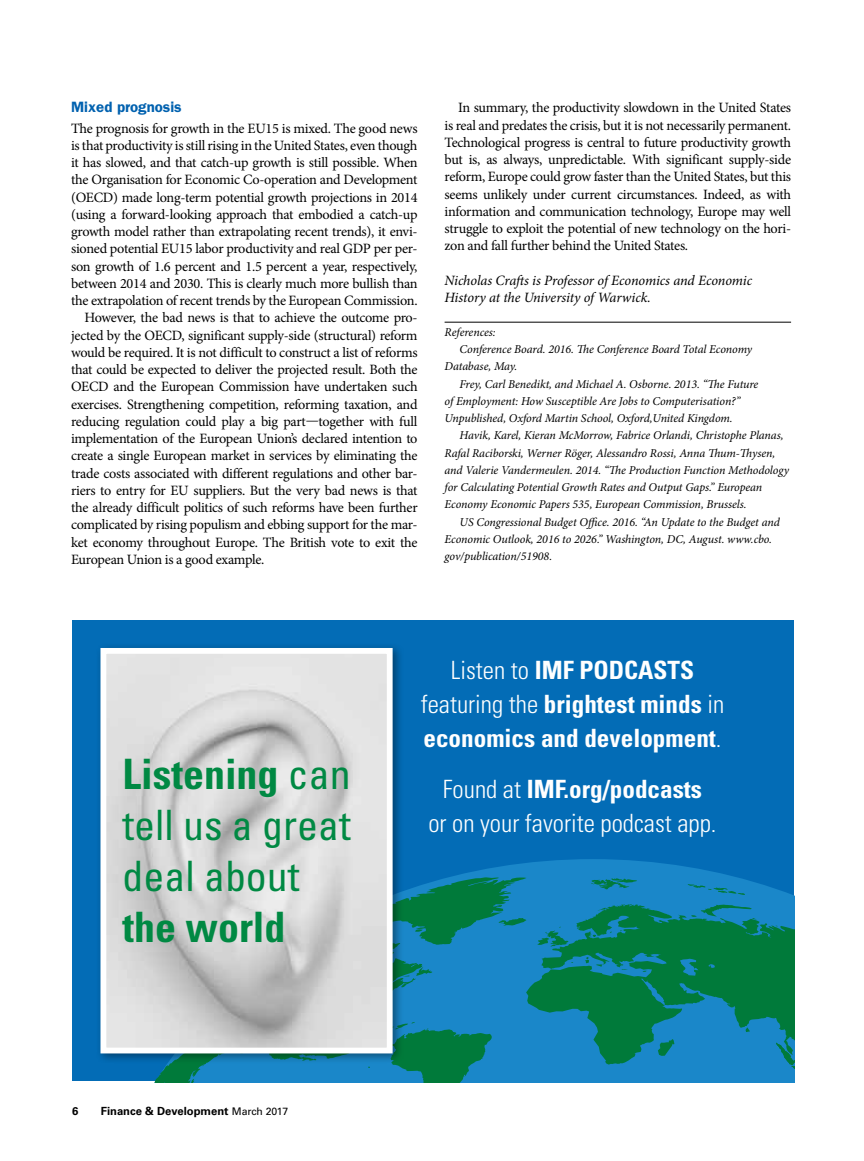
<style>
.page{position:relative;width:864px;height:1161px;background:#fff}
.page>*{position:absolute;margin:0;border:0;box-sizing:border-box;transform-origin:0 0}
.t1{font:condensed 41.85px/51px "Univers LT Std";color:#008943;text-align:justify}
.t2{font:700 condensed 41.85px "Univers LT Std";color:#008943}
.t3{font:700 condensed 25.2px/34px "Univers LT Std";color:#fff;text-align:center}
.t4{font:300 condensed 25.2px/34px "Univers LT Std";color:#fff;text-align:center}
.t5{font:600 15px "ITC Franklin Gothic Std";color:#0061af}
.t6{font:14.25px/17.2px "Minion Pro";letter-spacing:-.02em;color:#000;text-align:justify}
.t7{font:italic 14.25px/17.2px "Minion Pro";letter-spacing:-.01em;color:#000}
.t8{font:italic 12px "Minion Pro";letter-spacing:-.01em;color:#000}
.t9{font:700 11.25px "Univers LT Std";color:#000}
.s1{font-weight:700}
.s2{font-weight:400;font-size:10.5px}
.s3{font-weight:300}
</style>
<div class="page">
<hr style="left:445px;top:322px;width:346px;height:1px;background:#000">
<div style="left:72px;top:621px;width:722px;height:460px;background:#036cb6"></div>
<svg style="left:451px;top:859px;width:344px;height:45px;fill:#1a87c9"></svg>
<svg style="left:687px;top:884px;width:59px;height:11px"></svg>
<svg style="left:527px;top:904px;width:268px;height:178px;background:#0c807e"></svg>
<svg style="left:596px;top:964px;width:7px;height:3px"></svg>
<svg style="left:585px;top:957px;width:4px;height:6px"></svg>
<svg style="left:537px;top:927px;width:32px;height:20px"></svg>
<svg style="left:691px;top:905px;width:66px;height:15px"></svg>
<svg style="left:154px;top:877px;width:373px;height:205px;background:#11829e"></svg>
<svg style="left:591px;top:878px;width:46px;height:11px"></svg>
<div style="left:95px;top:643px;width:309px;height:422px;background:#000;opacity:.4"></div>
<img style="left:108px;top:655px;width:278px;height:391px">
<div style="left:101px;top:648px;width:292px;height:405px;border:6px solid #fff"></div>
<p class="t5" style="left:71px;top:98px;width:112px">Mixed prognosis</p>
<p class="t6" style="left:71px;top:119px;width:348px">The prognosis for growth in the EU15 is mixed. The good news</p>
<p class="t6" style="left:71px;top:137px;width:348px">is that productivity is still rising in the United States, even though</p>
<p class="t6" style="left:71px;top:154px;width:348px">it has slowed, and that catch-up growth is still possible. When</p>
<p class="t6" style="left:71px;top:171px;width:348px">the Organisation for Economic Co-operation and Development</p>
<p class="t6" style="left:71px;top:188px;width:348px">(OECD) made long-term potential growth projections in 2014</p>
<p class="t6" style="left:71px;top:206px;width:348px">(using a forward-looking approach that embodied a catch-up</p>
<p class="t6" style="left:71px;top:223px;width:348px">growth model rather than extrapolating recent trends), it envi-</p>
<p class="t6" style="left:71px;top:240px;width:348px">sioned potential EU15 labor productivity and real GDP per per-</p>
<p class="t6" style="left:71px;top:257px;width:348px">son growth of 1.6 percent and 1.5 percent a year, respectively,</p>
<p class="t6" style="left:71px;top:275px;width:348px">between 2014 and 2030. This is clearly much more bullish than</p>
<p class="t6" style="left:71px;top:292px;width:348px">the extrapolation of recent trends by the European Commission.</p>
<p class="t6" style="left:85px;top:309px;width:335px">However, the bad news is that to achieve the outcome pro-</p>
<p class="t6" style="left:71px;top:327px;width:348px">jected by the OECD, significant supply-side (structural) reform</p>
<p class="t6" style="left:71px;top:344px;width:348px">would be required. It is not difficult to construct a list of reforms</p>
<p class="t6" style="left:71px;top:361px;width:348px">that could be expected to deliver the projected result. Both the</p>
<p class="t6" style="left:71px;top:378px;width:348px">OECD and the European Commission have undertaken such</p>
<p class="t6" style="left:71px;top:396px;width:348px">exercises. Strengthening competition, reforming taxation, and</p>
<p class="t6" style="left:71px;top:413px;width:348px">reducing regulation could play a big part—together with full</p>
<p class="t6" style="left:71px;top:430px;width:348px">implementation of the European Union’s declared intention to</p>
<p class="t6" style="left:71px;top:447px;width:348px">create a single European market in services by eliminating the</p>
<p class="t6" style="left:71px;top:465px;width:348px">trade costs associated with different regulations and other bar-</p>
<p class="t6" style="left:71px;top:482px;width:348px">riers to entry for EU suppliers. But the very bad news is that</p>
<p class="t6" style="left:71px;top:499px;width:348px">the already difficult politics of such reforms have been further</p>
<p class="t6" style="left:71px;top:516px;width:348px">complicated by rising populism and ebbing support for the mar-</p>
<p class="t6" style="left:71px;top:534px;width:348px">ket economy throughout Europe. The British vote to exit the</p>
<p class="t6" style="left:71px;top:551px;width:195px">European Union is a good example.</p>
<p class="t6" style="left:445px;top:99px;width:348px;text-indent:13px">In summary, the productivity slowdown in the United States is real and predates the crisis, but it is not necessarily permanent.<br>Technological progress is central to future productivity growth but is, as always, unpredictable. With significant supply-side reform, Europe could grow faster than the United States, but this seems unlikely under current circumstances. Indeed, as with information and communication technology, Europe may well struggle to exploit the potential of new technology on the hori&shy;zon and fall further behind the United States.</p>
<p class="t7" style="left:445px;top:272px;width:309px">Nicholas Crafts is Professor of Economics and Economic<br>History at the University of Warwick.</p>
<p class="t8" style="left:445px;top:324px;width:53px">References:</p>
<p class="t8" style="left:460px;top:341px;width:294px">Conference Board. 2016. The Conference Board Total Economy</p>
<p class="t8" style="left:445px;top:358px;width:74px">Database, May.</p>
<p class="t8" style="left:460px;top:376px;width:300px">Frey, Carl Benedikt, and Michael A. Osborne. 2013. “The Future</p>
<p class="t8" style="left:445px;top:393px;width:297px">of Employment: How Susceptible Are Jobs to Computerisation?”</p>
<p class="t8" style="left:445px;top:410px;width:290px">Unpublished, Oxford Martin School, Oxford,United Kingdom.</p>
<p class="t8" style="left:460px;top:427px;width:326px">Havik, Karel, Kieran McMorrow, Fabrice Orlandi, Christophe Planas,</p>
<p class="t8" style="left:445px;top:445px;width:332px">Rafal Raciborski, Werner Röger, Alessandro Rossi, Anna Thum-Thysen,</p>
<p class="t8" style="left:445px;top:462px;width:346px">and Valerie Vandermeulen. 2014. “The Production Function Methodology</p>
<p class="t8" style="left:445px;top:479px;width:319px">for Calculating Potential Growth Rates and Output Gaps.” European</p>
<p class="t8" style="left:445px;top:496px;width:304px">Economy Economic Papers 535, European Commission, Brussels.</p>
<p class="t8" style="left:460px;top:514px;width:322px">US Congressional Budget Office. 2016. “An Update to the Budget and</p>
<p class="t8" style="left:445px;top:531px;width:329px">Economic Outlook, 2016 to 2026.” Washington, DC, August. www.cbo.</p>
<p class="t8" style="left:445px;top:548px;width:109px">gov/publication/51908.</p>
<h1 class="t1" style="left:123px;top:748px;width:230px"><span class="s1">Listening</span> can tell us a great deal about</h1>
<h1 class="t2" style="left:123px;top:902px;width:164px">the world</h1>
<p class="t9" style="left:72px;top:1105px;width:8px">6</p>
<p class="t9" style="left:101px;top:1105px;width:189px">Finance &amp; Development <span class="s2">March 2017</span></p>
<h2 class="t3" style="left:421px;top:652px;width:305px"><span class="s3">Listen to</span> IMF PODCASTS <span class="s3">featuring the</span> brightest minds <span class="s3">in </span>economics and development<span class="s3">.</span></h2>
<h2 class="t4" style="left:428px;top:772px;width:290px">Found at <span class="s1">IMF.org/podcasts<br></span>or on your favorite podcast app.</h2>
</div>
